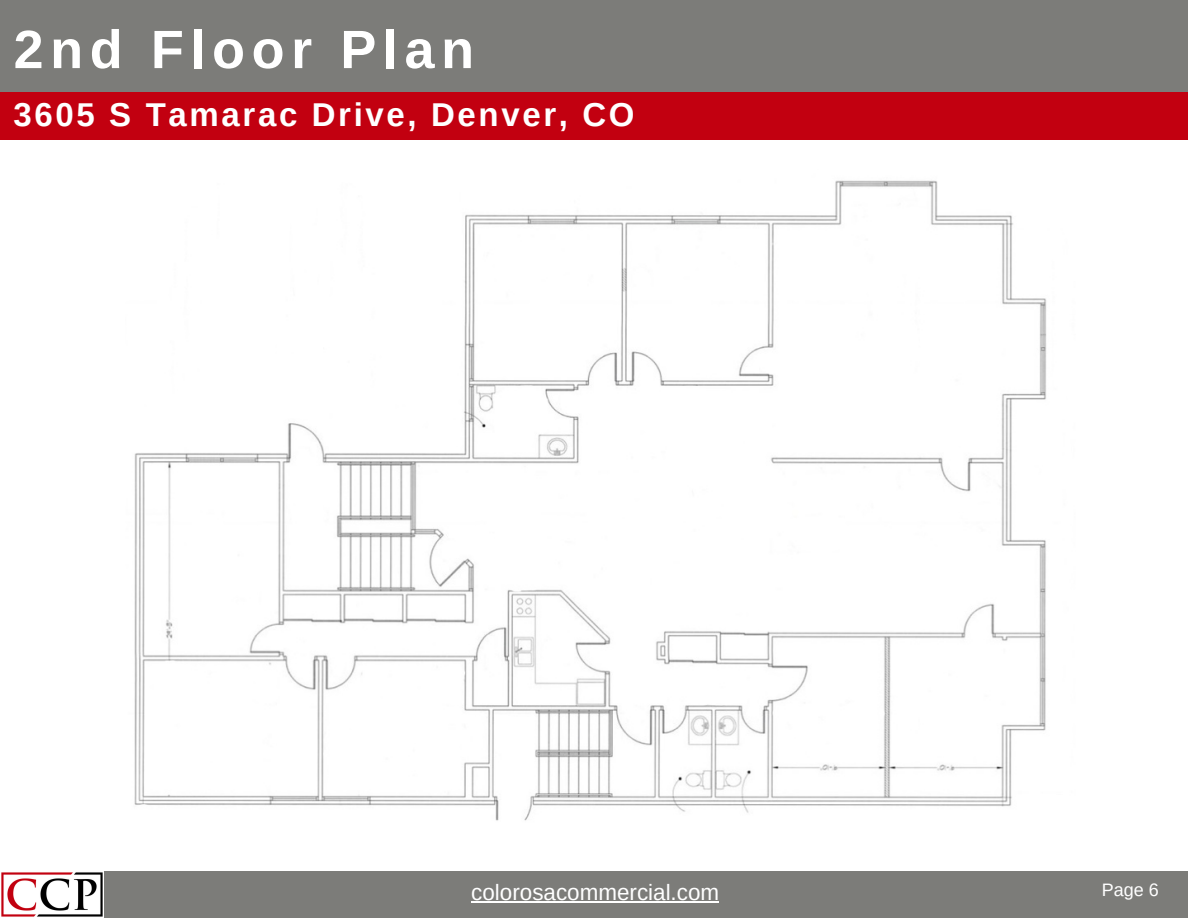
<style>
.page{position:relative;width:1188px;height:918px;background:#fff}
.page>*{position:absolute;margin:0;border:0;box-sizing:border-box;transform-origin:0 0}
.t1{font:700 54px "Arimo";letter-spacing:.125em;color:#fff}
.t2{font:700 33px "Arimo";letter-spacing:.08em;color:#fff}
.t3{font:22.35px "Arimo";color:#fff}
.t4{font:18px "Arimo";color:#fff}
</style>
<div class="page">
<div style="left:0;top:871px;width:1188px;height:47px;background:#7c7c79"></div>
<img style="left:0;top:871px;width:104px;height:47px">
<div style="left:0;top:0;width:1188px;height:129px;background:#7c7c79"></div>
<div style="left:0;top:92px;width:1188px;height:47px;background:#c20010"></div>
<img style="left:134px;top:180px;width:913px;height:641px">
<hr style="left:471px;top:902px;width:248px;height:1px;background:#fff">
<h1 class="t1" style="left:14px;top:19px;width:462px">2nd Floor Plan</h1>
<p class="t2" style="left:14px;top:96px;width:623px">3605 S Tamarac Drive, Denver, CO</p>
<p class="t3" style="left:471px;top:880px;width:249px">colorosacommercial.com</p>
<p class="t4" style="left:1102px;top:880px;width:59px">Page 6</p>
</div>
